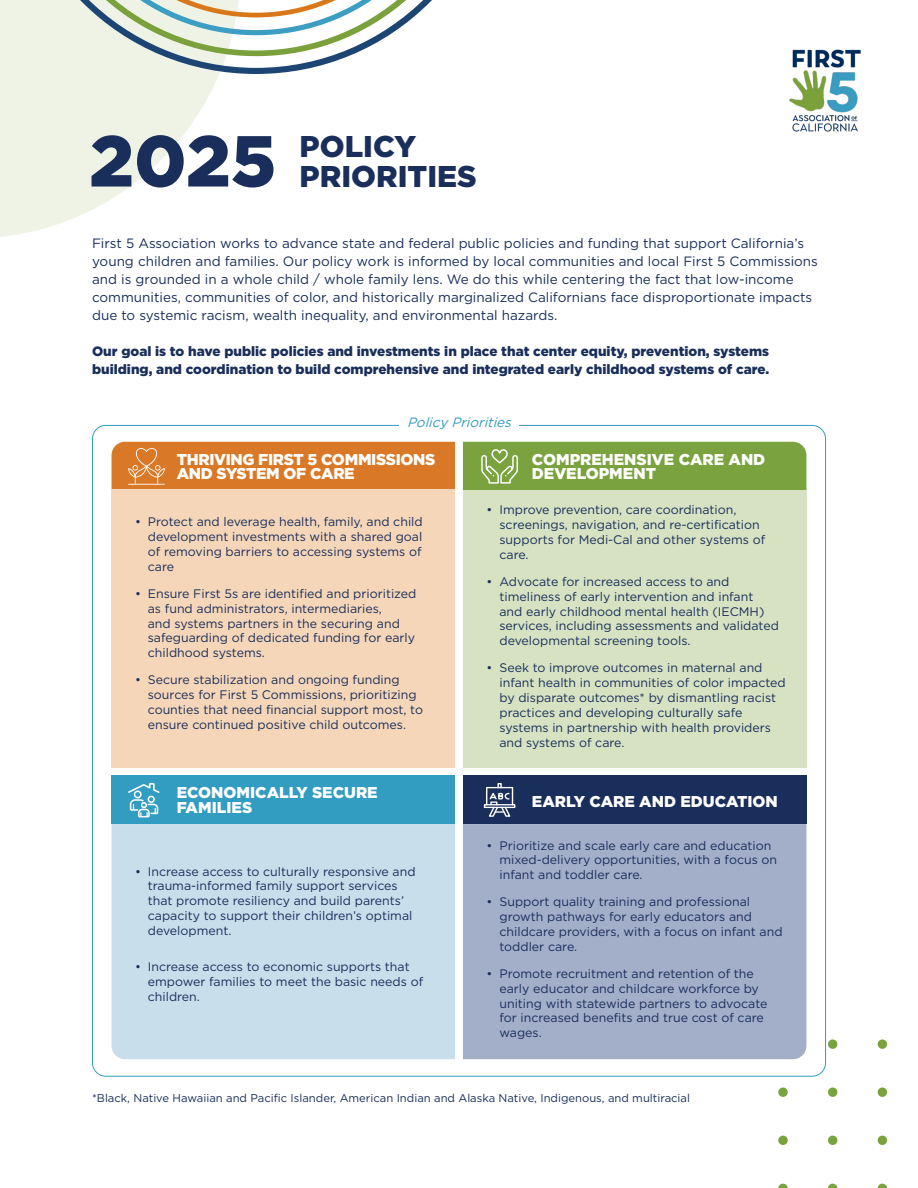
<style>
.page{position:relative;width:918px;height:1188px;background:#fff}
.page>*{position:absolute;margin:0;border:0;box-sizing:border-box;transform-origin:0 0}
.t1{font:900 72px "Gotham";color:#192e5a}
.t2{font:900 30px/30px "Gotham";color:#192e5a}
.t3{font:900 15.6px/14.2px "Gotham";color:#fff}
.t4{font:900 15.6px/14.2px "Gotham";letter-spacing:-.02em;color:#fff}
.t5{font:13.5px/18px "Gotham";color:#192e5a}
.t6{font:900 13.5px/18px "Gotham";color:#192e5a}
.t7{font:italic 13.5px "Gotham";color:#329cc1}
.t8{font:12.3px/14.9px "Gotham";color:#192e5a}
.t9{font:11.25px "Gotham";color:#192e5a}
</style>
<div class="page">
<img style="left:789px;top:49px;width:72px;height:83px">
<svg style="left:0;top:0;width:219px;height:237px;fill:#eef3e6"></svg>
<svg style="left:10px;top:0;width:422px;height:74px"></svg>
<svg style="left:778px;top:1040px;width:109px;height:148px"></svg>
<div style="left:463px;top:775px;width:343px;height:49px;background:#192e5a"></div>
<div style="left:112px;top:490px;width:343px;height:278px;background:#f5d6b8"></div>
<div style="left:463px;top:824px;width:343px;height:235px;background:#a3aec9"></div>
<div style="left:112px;top:776px;width:343px;height:48px;background:#329cc1"></div>
<div style="left:112px;top:824px;width:343px;height:235px;background:#c8deeb"></div>
<div style="left:463px;top:490px;width:343px;height:278px;background:#d6e2c2"></div>
<div style="left:112px;top:442px;width:343px;height:48px;background:#d97927"></div>
<div style="left:463px;top:442px;width:343px;height:48px;background:#7aa33f"></div>
<div style="left:486px;top:787px;width:27px;height:18px;border:1px solid #fff"></div>
<div style="left:484px;top:804px;width:31px;height:4px;border:1px solid #fff"></div>
<svg style="left:487px;top:783px;width:25px;height:34px"></svg>
<svg style="left:128px;top:783px;width:32px;height:34px"></svg>
<p class="t1" style="left:89px;top:119px;width:189px">2025</p>
<p class="t2" style="left:300px;top:131px;width:179px">POLICY<br>PRIORITIES</p>
<p class="t5" style="left:92px;top:234px;width:727px">First 5 Association works to advance state and federal public policies and funding that support California’s young children and families. Our policy work is informed by local communities and local First 5 Commissions and is grounded in a whole child / whole family lens. We do this while centering the fact that low-income communities, communities of color, and historically marginalized Californians face disproportionate impacts due to systemic racism, wealth inequality, and environmental hazards.</p>
<p class="t6" style="left:92px;top:342px;width:679px">Our goal is to have public policies and investments in place that center equity, prevention, systems building, and coordination to build comprehensive and integrated early childhood systems of care.</p>
<p class="t7" style="left:407px;top:414px;width:109px">Policy Priorities</p>
<p class="t4" style="left:177px;top:452px;width:260px">THRIVING FIRST 5 COMMISSIONS<br>AND SYSTEM OF CARE</p>
<p class="t3" style="left:532px;top:452px;width:235px">COMPREHENSIVE CARE AND<br>DEVELOPMENT</p>
<p class="t8" style="left:148px;top:514px;width:276px;text-align:justify;text-indent:-13px">• Protect and leverage health, family, and child development investments with a shared goal of removing barriers to accessing systems of care</p>
<p class="t8" style="left:148px;top:586px;width:270px;text-indent:-13px">• Ensure First 5s are identified and prioritized as fund administrators, intermediaries,<br>and systems partners in the securing and safeguarding of dedicated funding for early childhood systems.</p>
<p class="t8" style="left:148px;top:672px;width:277px;text-indent:-13px">• Secure stabilization and ongoing funding sources for First 5 Commissions, prioritizing counties that need financial support most, to ensure continued positive child outcomes.</p>
<p class="t8" style="left:499px;top:502px;width:267px;text-indent:-13px">• Improve prevention, care coordination, screenings, navigation, and re-certification supports for Medi-Cal and other systems of care.</p>
<p class="t8" style="left:499px;top:574px;width:281px;text-indent:-13px">• Advocate for increased access to and timeliness of early intervention and infant and early childhood mental health (IECMH) services, including assessments and validated developmental screening tools.</p>
<p class="t8" style="left:499px;top:660px;width:288px;text-indent:-13px">• Seek to improve outcomes in maternal and infant health in communities of color impacted by disparate outcomes* by dismantling racist practices and developing culturally safe systems in partnership with health providers and systems of care.</p>
<p class="t3" style="left:177px;top:785px;width:203px">ECONOMICALLY SECURE<br>FAMILIES</p>
<p class="t3" style="left:532px;top:794px;width:247px">EARLY CARE AND EDUCATION</p>
<p class="t8" style="left:148px;top:864px;width:269px;text-indent:-13px">• Increase access to culturally responsive and trauma-informed family support services that promote resiliency and build parents’ capacity to support their children’s optimal development.</p>
<p class="t8" style="left:148px;top:959px;width:277px;text-indent:-13px">• Increase access to economic supports that empower families to meet the basic needs of children.</p>
<p class="t8" style="left:499px;top:838px;width:279px;text-indent:-13px">• Prioritize and scale early care and education mixed-delivery opportunities, with a focus on infant and toddler care.</p>
<p class="t8" style="left:499px;top:894px;width:285px;text-indent:-13px">• Support quality training and professional growth pathways for early educators and childcare providers, with a focus on infant and toddler care.</p>
<p class="t8" style="left:499px;top:966px;width:270px;text-indent:-13px">• Promote recruitment and retention of the early educator and childcare workforce by uniting with statewide partners to advocate for increased benefits and true cost of care wages.</p>
<p class="t9" style="left:92px;top:1091px;width:599px">*Black, Native Hawaiian and Pacific Islander, American Indian and Alaska Native, Indigenous, and multiracial</p>
</div>
